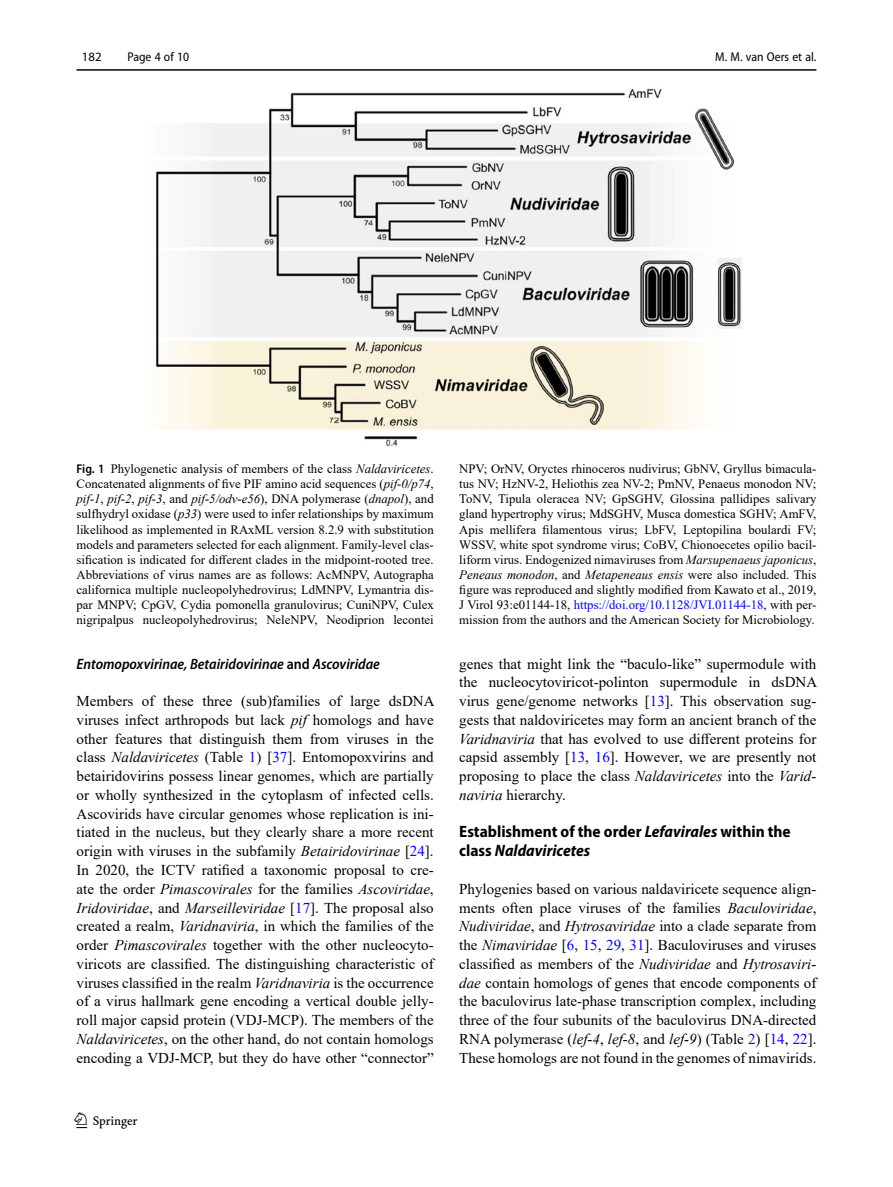
<style>
.page{position:relative;width:893px;height:1187px;background:#fff}
.page>*{position:absolute;margin:0;border:0;box-sizing:border-box;transform-origin:0 0}
.t1{font:22.5px "Springnew";color:#000}
.Head_2{font:700 semi-condensed 16.5px/18.8px "Myriad Pro";color:#000}
.Body_Text{font:15px/18.8px "Times New Roman";color:#000;text-align:justify}
.Head_3{font:italic 600 semi-condensed 15px "Myriad Pro";color:#000}
.Figure_Caption{font:12.75px/15px "Times New Roman";color:#000;text-align:justify}
.t2{font:semi-condensed 12.75px "Myriad Pro";color:#000}
.t3{font:12.75px "Myriad Pro";color:#000}
.s1{font-family:"Myriad Pro";font-weight:600;font-stretch:semi-condensed}
.s2{font-style:italic}
.s3{color:#00f}
.s4{font-style:normal}
</style>
<div class="page">
<hr style="left:77px;top:69px;width:739px;height:2px;background:#000">
<img style="left:155px;top:88px;width:587px;height:358px">
<p class="t3" style="left:82px;top:48px;width:21px">182</p>
<p class="t2" style="left:127px;top:49px;width:63px">Page 4 of 10</p>
<p class="t2" style="left:715px;top:49px;width:103px">M. M. van Oers et al.</p>
<p class="Figure_Caption" style="left:77px;top:461px;width:359px"><span class="s1">Fig. 1</span> Phylogenetic analysis of members of the class <span class="s2">Naldaviricetes</span>.<br>Concatenated alignments of five PIF amino acid sequences (<span class="s2">pif-0/p74</span>, <span class="s2">pif-1</span>, <span class="s2">pif-2</span>, <span class="s2">pif-3</span>, and <span class="s2">pif-5/odv-e56</span>), DNA polymerase (<span class="s2">dnapol</span>), and sulfhydryl oxidase (<span class="s2">p33</span>) were used to infer relationships by maximum likelihood as implemented in RAxML version 8.2.9 with substitution models and parameters selected for each alignment. Family-level clas&shy;sification is indicated for different clades in the midpoint-rooted tree.<br>Abbreviations of virus names are as follows: AcMNPV, Autographa californica multiple nucleopolyhedrovirus; LdMNPV, Lymantria dis&shy;par MNPV; CpGV, Cydia pomonella granulovirus; CuniNPV, Culex nigripalpus nucleopolyhedrovirus; NeleNPV, Neodiprion lecontei</p>
<p class="Figure_Caption" style="left:459px;top:461px;width:359px">NPV; OrNV, Oryctes rhinoceros nudivirus; GbNV, Gryllus bimacula&shy;tus NV; HzNV-2, Heliothis zea NV-2; PmNV, Penaeus monodon NV; ToNV, Tipula oleracea NV; GpSGHV, Glossina pallidipes salivary gland hypertrophy virus; MdSGHV, Musca domestica SGHV; AmFV, Apis mellifera filamentous virus; LbFV, Leptopilina boulardi FV; WSSV, white spot syndrome virus; CoBV, Chionoecetes opilio bacil&shy;liform virus. Endogenized nimaviruses from <span class="s2">Marsupenaeus japonicus</span>, <span class="s2">Peneaus monodon</span>, and <span class="s2">Metapeneaus ensis</span> were also included. This figure was reproduced and slightly modified from Kawato et al., 2019, J Virol 93:e01144-18, <span class="s3">https://doi.org/10.1128/JVI.01144-18</span>, with per&shy;mission from the authors and the American Society for Microbiology.</p>
<p class="Head_3" style="left:77px;top:655px;width:305px">Entomopoxvirinae, Betairidovirinae <span class="s4">and</span> Ascoviridae</p>
<p class="Body_Text" style="left:77px;top:691px;width:359px">Members of these three (sub)families of large dsDNA viruses infect arthropods but lack <span class="s2">pif</span> homologs and have other features that distinguish them from viruses in the class <span class="s2">Naldaviricetes</span> (Table <span class="s3">1</span>) [<span class="s3">37</span>]. Entomopoxvirins and betairidovirins possess linear genomes, which are partially or wholly synthesized in the cytoplasm of infected cells.<br>Ascovirids have circular genomes whose replication is ini&shy;tiated in the nucleus, but they clearly share a more recent origin with viruses in the subfamily <span class="s2">Betairidovirinae</span> [<span class="s3">24</span>].<br>In 2020, the ICTV ratified a taxonomic proposal to cre&shy;ate the order <span class="s2">Pimascovirales</span> for the families <span class="s2">Ascoviridae</span>, <span class="s2">Iridoviridae</span>, and <span class="s2">Marseilleviridae</span> [<span class="s3">17</span>]. The proposal also created a realm, <span class="s2">Varidnaviria</span>, in which the families of the order <span class="s2">Pimascovirales</span> together with the other nucleocyto&shy;viricots are classified. The distinguishing characteristic of viruses classified in the realm <span class="s2">Varidnaviria</span> is the occurrence of a virus hallmark gene encoding a vertical double jelly&shy;roll major capsid protein (VDJ-MCP). The members of the <span class="s2">Naldaviricetes</span>, on the other hand, do not contain homologs encoding a VDJ-MCP, but they do have other “connector”</p>
<h1 class="t1" style="left:77px;top:1107px;width:63px">1 3</h1>
<p class="Body_Text" style="left:459px;top:653px;width:359px">genes that might link the “baculo-like” supermodule with the nucleocytoviricot-polinton supermodule in dsDNA virus gene/genome networks [<span class="s3">13</span>]. This observation sug&shy;gests that naldoviricetes may form an ancient branch of the <span class="s2">Varidnaviria</span> that has evolved to use different proteins for capsid assembly [<span class="s3">13</span>, <span class="s3">16</span>]. However, we are presently not proposing to place the class <span class="s2">Naldaviricetes</span> into the <span class="s2">Varid&shy;naviria</span> hierarchy.</p>
<p class="Head_2" style="left:459px;top:822px;width:333px">Establishment of the order <span class="s2">Lefavirales</span> within the class <span class="s2">Naldaviricetes</span></p>
<p class="Body_Text" style="left:459px;top:878px;width:359px">Phylogenies based on various naldaviricete sequence align&shy;ments often place viruses of the families <span class="s2">Baculoviridae</span>, <span class="s2">Nudiviridae</span>, and <span class="s2">Hytrosaviridae</span> into a clade separate from the <span class="s2">Nimaviridae</span> [<span class="s3">6</span>, <span class="s3">15</span>, <span class="s3">29</span>, <span class="s3">31</span>]. Baculoviruses and viruses classified as members of the <span class="s2">Nudiviridae</span> and <span class="s2">Hytrosaviri&shy;dae</span> contain homologs of genes that encode components of the baculovirus late-phase transcription complex, including three of the four subunits of the baculovirus DNA-directed RNA polymerase (<span class="s2">lef-4</span>, <span class="s2">lef-8</span>, and <span class="s2">lef-9</span>) (Table <span class="s3">2</span>) [<span class="s3">14</span>, <span class="s3">22</span>].<br>These homologs are not found in the genomes of nimavirids.</p>
</div>
